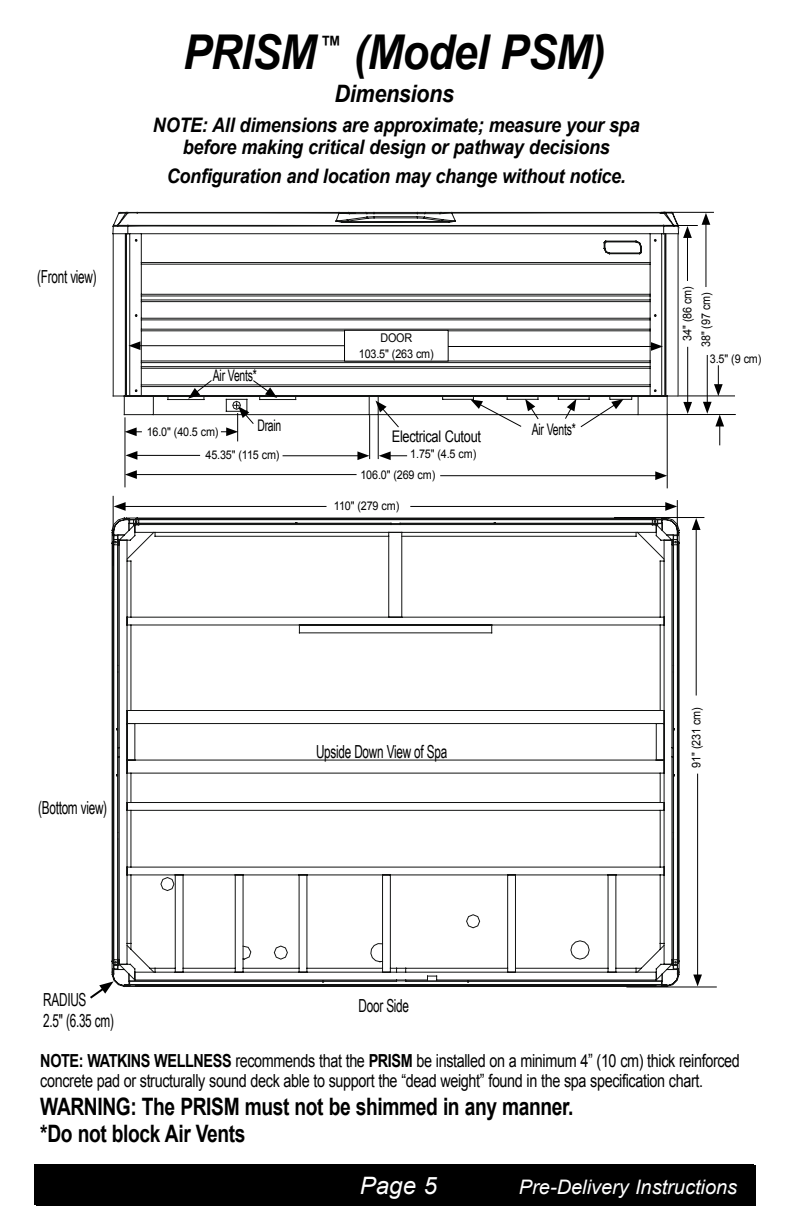
<style>
.page{position:relative;width:792px;height:1224px;background:#fff}
.page>*{position:absolute;margin:0;border:0;box-sizing:border-box;transform-origin:0 0}
.t1{font:italic 700 48px "Arial";letter-spacing:-.02em;color:#000;scale:.9 1}
.t2{font:33px "Myriad Pro";color:#000}
.t3{font:700 24px/27.2px "Arial";letter-spacing:-.02em;color:#000;scale:.8 1}
.t4{font:italic 700 24px "Arial";letter-spacing:-.015em;color:#000;scale:.9 1}
.t5{font:italic 24px "Arial";color:#fff}
.t6{font:italic 700 20px/22px "Arial";letter-spacing:-.015em;color:#000;text-align:center;scale:.9 1}
.t7{font:italic 20px "Arial";color:#fff}
.t8{font:18px/20px "Arial";letter-spacing:-.025em;color:#000;scale:.8 1}
.t9{font:18px/21.2px "Arial Narrow";letter-spacing:-.02em;color:#000;scale:.8 1}
.t10{font:16px "Arial Narrow";letter-spacing:-.02em;color:#000;scale:.8 1}
.t11{font:16px "Arial";letter-spacing:-.02em;color:#000;scale:.8 1}
.t12{font:12px/20.8px "Arial";letter-spacing:-.015em;color:#000;text-align:center;scale:.9 1}
.s1{font-weight:700}
.s2{font-size:24px}
</style>
<div class="page">
<div style="left:36px;top:1165px;width:720px;height:41px;background:#000"></div>
<svg style="left:113px;top:519px;width:565px;height:467px"></svg>
<div style="left:34px;top:1165px;width:720px;height:40px;background:#000"></div>
<svg style="left:119px;top:211px;width:560px;height:204px"></svg>
<svg style="left:112px;top:212px;width:567px;height:188px"></svg>
<hr style="left:124px;top:417px;width:1px;height:70px;background:#000">
<hr style="left:369px;top:415px;width:1px;height:44px;background:#000">
<svg style="left:125px;top:427px;width:17px;height:9px"></svg>
<hr style="left:134px;top:455px;width:66px;height:1px;background:#000">
<svg style="left:125px;top:451px;width:12px;height:9px"></svg>
<hr style="left:283px;top:455px;width:78px;height:1px;background:#000">
<svg style="left:357px;top:451px;width:12px;height:9px"></svg>
<hr style="left:378px;top:415px;width:1px;height:44px;background:#000">
<svg style="left:379px;top:451px;width:28px;height:9px"></svg>
<svg style="left:375px;top:401px;width:24px;height:27px"></svg>
<svg style="left:221px;top:406px;width:33px;height:35px"></svg>
<hr style="left:667px;top:414px;width:1px;height:74px;background:#000">
<hr style="left:134px;top:474px;width:223px;height:1px;background:#000">
<svg style="left:125px;top:470px;width:12px;height:9px"></svg>
<hr style="left:440px;top:475px;width:218px;height:1px;background:#000">
<svg style="left:655px;top:471px;width:12px;height:9px"></svg>
<hr style="left:137px;top:345px;width:219px;height:1px;background:#000">
<svg style="left:128px;top:341px;width:12px;height:9px"></svg>
<hr style="left:431px;top:346px;width:223px;height:1px;background:#000">
<svg style="left:651px;top:342px;width:12px;height:9px"></svg>
<div style="left:345px;top:330px;width:103px;height:31px;background:#fff"></div>
<div style="left:344px;top:330px;width:105px;height:32px;border:1px solid #000"></div>
<hr style="left:667px;top:414px;width:69px;height:1px;background:#000">
<hr style="left:679px;top:395px;width:56px;height:1px;background:#000">
<hr style="left:666px;top:225px;width:32px;height:1px;background:#000">
<hr style="left:661px;top:212px;width:53px;height:1px;background:#000">
<hr style="left:687px;top:347px;width:1px;height:58px;background:#000">
<svg style="left:683px;top:402px;width:9px;height:12px"></svg>
<hr style="left:687px;top:235px;width:1px;height:46px;background:#000">
<svg style="left:683px;top:226px;width:9px;height:12px"></svg>
<hr style="left:706px;top:222px;width:1px;height:65px;background:#000">
<svg style="left:702px;top:213px;width:8px;height:12px"></svg>
<hr style="left:707px;top:355px;width:1px;height:50px;background:#000">
<svg style="left:714px;top:365px;width:9px;height:31px"></svg>
<svg style="left:703px;top:402px;width:21px;height:43px"></svg>
<hr style="left:113px;top:496px;width:1px;height:70px;background:#000">
<hr style="left:677px;top:500px;width:1px;height:70px;background:#000">
<hr style="left:122px;top:506px;width:205px;height:1px;background:#000">
<svg style="left:114px;top:502px;width:12px;height:9px"></svg>
<hr style="left:410px;top:506px;width:259px;height:1px;background:#000">
<svg style="left:665px;top:502px;width:12px;height:9px"></svg>
<hr style="left:614px;top:517px;width:90px;height:1px;background:#000">
<hr style="left:626px;top:986px;width:91px;height:1px;background:#000">
<hr style="left:696px;top:527px;width:1px;height:169px;background:#000">
<svg style="left:692px;top:518px;width:9px;height:12px"></svg>
<hr style="left:697px;top:774px;width:1px;height:204px;background:#000">
<svg style="left:693px;top:975px;width:9px;height:11px"></svg>
<svg style="left:188px;top:380px;width:24px;height:19px"></svg>
<svg style="left:253px;top:380px;width:24px;height:18px"></svg>
<svg style="left:470px;top:399px;width:69px;height:28px"></svg>
<svg style="left:565px;top:399px;width:59px;height:29px"></svg>
<svg style="left:90px;top:981px;width:24px;height:18px"></svg>
<p class="t9" style="left:37px;top:265px;width:76px">(Front view)</p>
<h1 class="t1" style="left:183px;top:20px;width:471px">PRISM <sup>™</sup> (Model PSM)</h1>
<h3 class="t4" style="left:335px;top:78px;width:134px">Dimensions</h3>
<p class="t6" style="left:153px;top:114px;width:542px">NOTE: All dimensions are approximate; measure your spa before making critical design or pathway decisions</p>
<p class="t6" style="left:167px;top:165px;width:512px">Configuration and location may change without notice.</p>
<h2 class="t2" style="left:352px;top:64px;width:88px">PRISM</h2>
<p class="t10" style="left:213px;top:363px;width:57px">Air Vents*</p>
<p class="t12" style="left:359px;top:329px;width:85px;line-height:16px">DOOR<br>103.5" (263 cm)</p>
<p class="t10" style="left:257px;top:414px;width:32px">Drain</p>
<p class="t12" style="left:206px;top:444px;width:84px">45.35" (115 cm)</p>
<p class="t12" style="left:360px;top:444px;width:130px;text-align:left;text-indent:50px">1.75" (4.5 cm)<br>106.0" (269 cm)</p>
<p class="t12" style="left:147px;top:421px;width:81px">16.0" (40.5 cm)</p>
<p class="t10" style="left:532px;top:418px;width:57px">Air Vents*</p>
<p class="t11" style="left:392px;top:426px;width:113px">Electrical Cutout</p>
<p class="t12" style="left:334px;top:496px;width:74px">110" (279 cm)</p>
<p class="t12" style="left:678px;top:347px;width:69px;line-height:18.8px;rotate:-90deg">34" (86 cm)<br>38" (97 cm)</p>
<p class="t12" style="left:710px;top:349px;width:59px">3.5" (9 cm)</p>
<p class="t9" style="left:38px;top:797px;width:88px">(Bottom view)</p>
<p class="t9" style="left:43px;top:988px;width:90px">RADIUS<br>2.5" (6.35 cm)</p>
<p class="t9" style="left:316px;top:740px;width:166px">Upside Down View of Spa</p>
<p class="t9" style="left:359px;top:994px;width:65px">Door Side</p>
<p class="t12" style="left:686px;top:768px;width:68px;rotate:-90deg">91" (231 cm)</p>
<p class="t8" style="left:40px;top:1051px;width:876px"><span class="s1">NOTE: WATKINS WELLNESS</span> recommends that the <span class="s1">PRISM</span> be installed on a minimum 4” (10 cm) thick reinforced concrete pad or structurally sound deck able to support the “dead weight” found in the spa specification chart.</p>
<h3 class="t3" style="left:40px;top:1093px;width:668px">WARNING: The PRISM must not be shimmed in any manner. *Do not block Air Vents</h3>
<h3 class="t5" style="left:360px;top:1170px;width:78px">Page 5</h3>
<p class="t7" style="left:519px;top:1174px;width:220px">Pre-Delivery Instructions<span class="s2">x</span></p>
</div>
